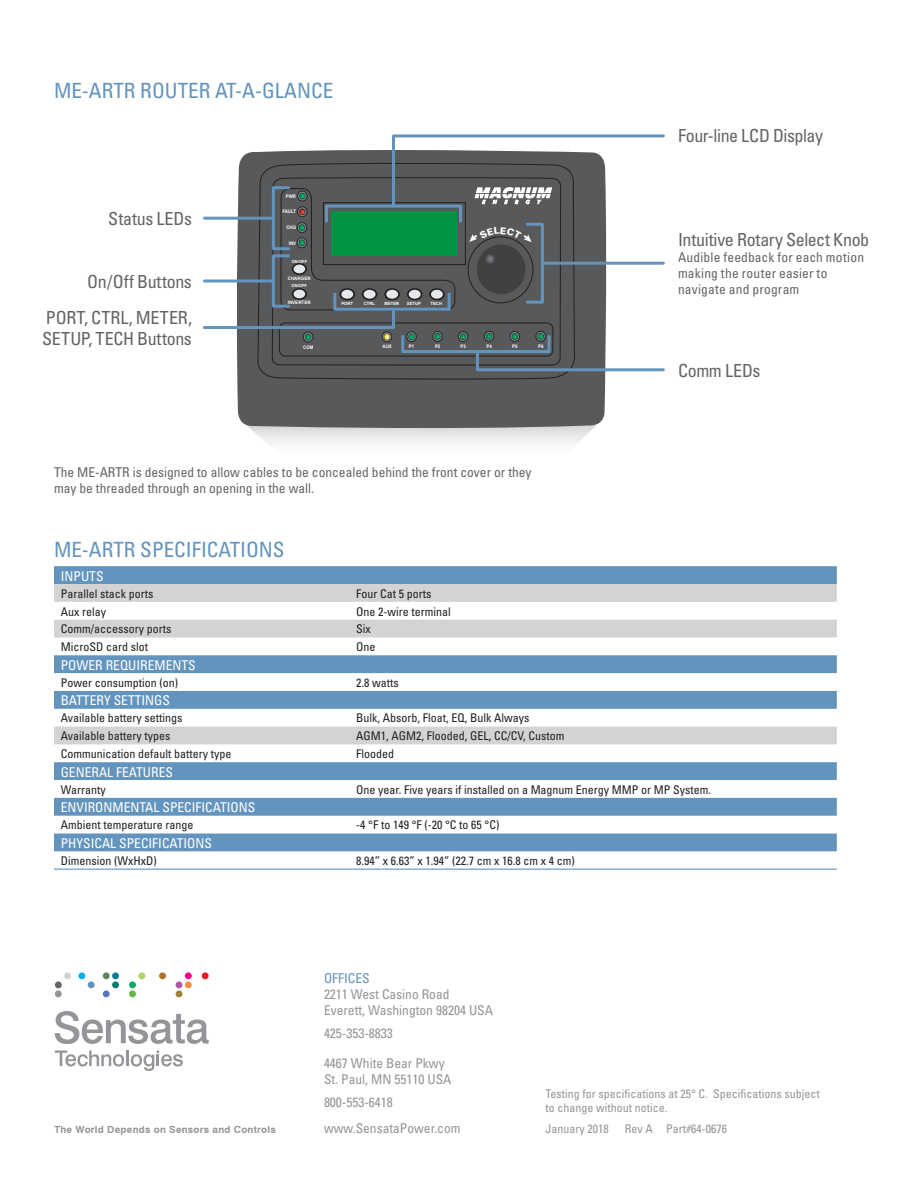
<style>
.page{position:relative;width:918px;height:1188px;background:#fff}
.page>*{position:absolute;margin:0;border:0;box-sizing:border-box;transform-origin:0 0}
.t1{font:condensed 21px "Univers";color:#6394bd}
.t2{font:condensed 18px/36.2px "Univers";letter-spacing:-.015em;color:#636466;text-align:right}
.t3{font:condensed 13.5px/16.2px "Univers";color:#636466}
.t4{font:condensed 13.5px/16.2px "Univers";color:#939598}
.t5{font:condensed 13.5px "Univers";color:#fff}
.t6{font:condensed 13.5px "Univers";color:#6394bd}
.t7{font:condensed 12px "Univers";color:#231f20}
.t8{font:condensed 12px/14.4px "Univers";color:#939598}
.t9{font:700 9.9px "Swiss 721 BT";letter-spacing:.025em;color:#939598}
.t10{font:700 4.8px "Arial";color:#fff;scale:.9 1}
.t11{font:700 4.65px "Arial";color:#fff}
.t12{font:700 4.35px "Arial";color:#fff}
.t13{font:700 4.2px "Arial";color:#fff}
</style>
<div class="page">
<div style="left:55px;top:990px;width:7px;height:7px;background:#939598;border-radius:50%"></div>
<div style="left:78px;top:972px;width:7px;height:7px;background:#00aeef;border-radius:50%"></div>
<div style="left:88px;top:981px;width:7px;height:7px;background:#6394bd;border-radius:50%"></div>
<div style="left:103px;top:972px;width:7px;height:7px;background:#5a8a5c;border-radius:50%"></div>
<div style="left:112px;top:972px;width:7px;height:7px;background:#007c97;border-radius:50%"></div>
<div style="left:112px;top:981px;width:7px;height:7px;background:#007d6f;border-radius:50%"></div>
<div style="left:103px;top:990px;width:7px;height:7px;background:#5a76ba;border-radius:50%"></div>
<div style="left:138px;top:972px;width:7px;height:7px;background:#add36a;border-radius:50%"></div>
<div style="left:129px;top:981px;width:7px;height:7px;background:#00ac5b;border-radius:50%"></div>
<div style="left:129px;top:990px;width:7px;height:7px;background:#5fbb46;border-radius:50%"></div>
<div style="left:185px;top:972px;width:7px;height:7px;background:#ec008c;border-radius:50%"></div>
<div style="left:176px;top:981px;width:6px;height:7px;background:#b455a0;border-radius:50%"></div>
<div style="left:185px;top:981px;width:7px;height:7px;background:#f78f41;border-radius:50%"></div>
<div style="left:176px;top:990px;width:6px;height:7px;background:#a1823a;border-radius:50%"></div>
<div style="left:202px;top:972px;width:7px;height:7px;background:#ed1d24;border-radius:50%"></div>
<div style="left:64px;top:972px;width:7px;height:7px;background:#d1d3d4;border-radius:50%"></div>
<div style="left:55px;top:981px;width:7px;height:7px;background:#636466;border-radius:50%"></div>
<div style="left:159px;top:972px;width:7px;height:7px;background:#b17029;border-radius:50%"></div>
<svg style="left:55px;top:1011px;width:154px;height:33px"></svg>
<svg style="left:55px;top:1050px;width:69px;height:17px"></svg>
<hr style="left:126px;top:1050px;width:3px;height:16px;background:#939598">
<svg style="left:131px;top:1050px;width:52px;height:21px"></svg>
<svg style="left:54px;top:566px;width:783px;height:285px;fill:#6394bd"></svg>
<svg style="left:54px;top:584px;width:783px;height:160px"></svg>
<hr style="left:54px;top:869px;width:296px;height:1px;background:#6394bd">
<hr style="left:350px;top:869px;width:487px;height:1px;background:#6394bd">
<svg style="left:253px;top:431px;width:337px;height:12px"></svg>
<svg style="left:235px;top:152px;width:373px;height:279px;fill:#58595b"></svg>
<svg style="left:257px;top:150px;width:320px;height:293px"></svg>
<svg style="left:270px;top:176px;width:293px;height:267px"></svg>
<svg style="left:279px;top:188px;width:177px;height:255px"></svg>
<div style="left:297px;top:191px;width:10px;height:10px;border:1px solid #262629;border-radius:50%"></div>
<svg style="left:299px;top:193px;width:6px;height:6px"></svg>
<div style="left:297px;top:207px;width:10px;height:10px;border:1px solid #262629;border-radius:50%"></div>
<svg style="left:299px;top:209px;width:6px;height:6px"></svg>
<div style="left:297px;top:222px;width:10px;height:11px;border:1px solid #262629;border-radius:50%"></div>
<svg style="left:299px;top:225px;width:6px;height:5px"></svg>
<div style="left:297px;top:238px;width:10px;height:10px;border:1px solid #262629;border-radius:50%"></div>
<svg style="left:299px;top:240px;width:6px;height:6px"></svg>
<svg style="left:292px;top:263px;width:15px;height:12px"></svg>
<div style="left:294px;top:265px;width:11px;height:8px;background:#e5e9eb;border-radius:50%"></div>
<svg style="left:292px;top:288px;width:15px;height:12px"></svg>
<div style="left:294px;top:290px;width:11px;height:8px;background:#e5e9eb;border-radius:50%"></div>
<svg style="left:340px;top:288px;width:15px;height:12px"></svg>
<svg style="left:362px;top:288px;width:15px;height:12px"></svg>
<svg style="left:384px;top:288px;width:16px;height:12px"></svg>
<svg style="left:407px;top:288px;width:15px;height:12px"></svg>
<svg style="left:429px;top:288px;width:16px;height:12px"></svg>
<div style="left:331px;top:211px;width:126px;height:45px;background:#009444"></div>
<div style="left:477px;top:244px;width:49px;height:50px;background:#414042;border-radius:50%"></div>
<svg style="left:486px;top:254px;width:9px;height:10px"></svg>
<div style="left:323px;top:202px;width:143px;height:63px;border:1px solid #231f20"></div>
<div style="left:272px;top:186px;width:18px;height:64px;border:3px solid #6394bd"></div>
<hr style="left:204px;top:217px;width:68px;height:3px;background:#6394bd">
<div style="left:272px;top:254px;width:18px;height:54px;border:3px solid #6394bd"></div>
<hr style="left:204px;top:280px;width:68px;height:3px;background:#6394bd">
<div style="left:325px;top:205px;width:137px;height:18px;border:3px solid #6394bd"></div>
<div style="left:526px;top:223px;width:18px;height:81px;border:3px solid #6394bd"></div>
<hr style="left:544px;top:262px;width:119px;height:3px;background:#6394bd">
<svg style="left:390px;top:134px;width:275px;height:75px"></svg>
<svg style="left:203px;top:291px;width:462px;height:82px"></svg>
<svg style="left:469px;top:227px;width:63px;height:15px"></svg>
<h1 class="t1" style="left:54px;top:77px;width:281px">ME-ARTR ROUTER AT-A-GLANCE</h1>
<h2 class="t2" style="left:108px;top:201px;width:85px">Status LEDs</h2>
<h2 class="t2" style="left:46px;top:263px;width:148px">On/Off Buttons<br>PORT, CTRL, METER,</h2>
<h2 class="t2" style="left:42px;top:320px;width:151px">SETUP, TECH Buttons</h2>
<p class="t10" style="left:286px;top:193px;width:13px">PWR</p>
<p class="t10" style="left:282px;top:208px;width:17px">FAULT</p>
<p class="t10" style="left:286px;top:224px;width:12px">CHG</p>
<p class="t10" style="left:289px;top:240px;width:10px">INV</p>
<p class="t13" style="left:292px;top:258px;width:17px">ON/OFF</p>
<p class="t11" style="left:288px;top:276px;width:24px">CHARGER</p>
<p class="t13" style="left:292px;top:283px;width:17px">ON/OFF</p>
<p class="t11" style="left:288px;top:299px;width:25px">INVERTER</p>
<p class="t12" style="left:341px;top:300px;width:13px">PORT</p>
<p class="t12" style="left:364px;top:300px;width:13px">CTRL</p>
<p class="t12" style="left:385px;top:300px;width:16px">METER</p>
<p class="t12" style="left:407px;top:300px;width:16px">SETUP</p>
<p class="t12" style="left:431px;top:300px;width:13px">TECH</p>
<p class="t10" style="left:303px;top:343px;width:13px">COM</p>
<p class="t10" style="left:383px;top:343px;width:12px">AUX</p>
<p class="t10" style="left:409px;top:343px;width:7px">P1</p>
<p class="t10" style="left:435px;top:343px;width:7px">P2</p>
<p class="t10" style="left:461px;top:343px;width:7px">P3</p>
<p class="t10" style="left:487px;top:343px;width:7px">P4</p>
<p class="t10" style="left:512px;top:343px;width:7px">P5</p>
<p class="t10" style="left:538px;top:343px;width:7px">P6</p>
<p class="t3" style="left:54px;top:463px;width:479px">The ME-ARTR is designed to allow cables to be concealed behind the front cover or they may be threaded through an opening in the wall.</p>
<h1 class="t1" style="left:54px;top:536px;width:232px">ME-ARTR SPECIFICATIONS</h1>
<h2 class="t2" style="left:678px;top:117px;width:147px">Four-line LCD Display</h2>
<h2 class="t2" style="left:678px;top:221px;width:193px">Intuitive Rotary Select Knob</h2>
<p class="t3" style="left:678px;top:249px;width:188px">Audible feedback for each motion making the router easier to navigate and program</p>
<h2 class="t2" style="left:678px;top:353px;width:84px">Comm LEDs</h2>
<p class="t5" style="left:61px;top:567px;width:44px">INPUTS</p>
<p class="t7" style="left:61px;top:586px;width:94px">Parallel stack ports</p>
<p class="t7" style="left:356px;top:586px;width:77px">Four Cat 5 ports</p>
<p class="t7" style="left:61px;top:604px;width:47px">Aux relay</p>
<p class="t7" style="left:356px;top:604px;width:96px">One 2-wire terminal</p>
<p class="t7" style="left:61px;top:622px;width:112px">Comm/accessory ports</p>
<p class="t7" style="left:356px;top:622px;width:16px">Six</p>
<p class="t7" style="left:61px;top:639px;width:89px">MicroSD card slot</p>
<p class="t7" style="left:356px;top:639px;width:21px">One</p>
<p class="t5" style="left:61px;top:656px;width:137px">POWER REQUIREMENTS</p>
<p class="t7" style="left:61px;top:675px;width:119px">Power consumption (on)</p>
<p class="t7" style="left:356px;top:675px;width:44px">2.8 watts</p>
<p class="t5" style="left:61px;top:692px;width:111px">BATTERY SETTINGS</p>
<p class="t7" style="left:61px;top:711px;width:123px">Available battery settings</p>
<p class="t7" style="left:356px;top:711px;width:175px">Bulk, Absorb, Float, EQ, Bulk Always</p>
<p class="t7" style="left:61px;top:728px;width:111px">Available battery types</p>
<p class="t7" style="left:356px;top:728px;width:210px">AGM1, AGM2, Flooded, GEL, CC/CV, Custom</p>
<p class="t7" style="left:61px;top:746px;width:172px">Communication default battery type</p>
<p class="t7" style="left:356px;top:746px;width:39px">Flooded</p>
<p class="t5" style="left:61px;top:763px;width:114px">GENERAL FEATURES</p>
<p class="t7" style="left:61px;top:782px;width:46px">Warranty</p>
<p class="t7" style="left:356px;top:782px;width:357px">One year. Five years if installed on a Magnum Energy MMP or MP System.</p>
<p class="t5" style="left:61px;top:799px;width:196px">ENVIRONMENTAL SPECIFICATIONS</p>
<p class="t7" style="left:61px;top:818px;width:134px">Ambient temperature range</p>
<p class="t7" style="left:356px;top:818px;width:145px">-4 °F to 149 °F (-20 °C to 65 °C)</p>
<p class="t5" style="left:61px;top:834px;width:153px">PHYSICAL SPECIFICATIONS</p>
<p class="t7" style="left:61px;top:853px;width:97px">Dimension (WxHxD)</p>
<p class="t7" style="left:356px;top:853px;width:220px">8.94” x 6.63” x 1.94” (22.7 cm x 16.8 cm x 4 cm)</p>
<p class="t9" style="left:54px;top:1124px;width:223px">The World Depends on Sensors and Controls</p>
<p class="t6" style="left:324px;top:969px;width:47px">OFFICES</p>
<p class="t4" style="left:324px;top:986px;width:171px">2211 West Casino Road<br>Everett, Washington 98204 USA</p>
<p class="t4" style="left:324px;top:1018px;width:122px;line-height:29.7px">425-353-8833<br>4467 White Bear Pkwy</p>
<p class="t4" style="left:324px;top:1068px;width:129px;line-height:23px">St. Paul, MN 55110 USA<br>800-553-6418</p>
<p class="t4" style="left:324px;top:1120px;width:138px">www.SensataPower.com</p>
<p class="t8" style="left:545px;top:1086px;width:276px">Testing for specifications at 25° C. Specifications subject to change without notice.</p>
<p class="t8" style="left:545px;top:1122px;width:65px">January 2018</p>
<p class="t8" style="left:625px;top:1122px;width:104px">Rev A Part#64-0676</p>
</div>
